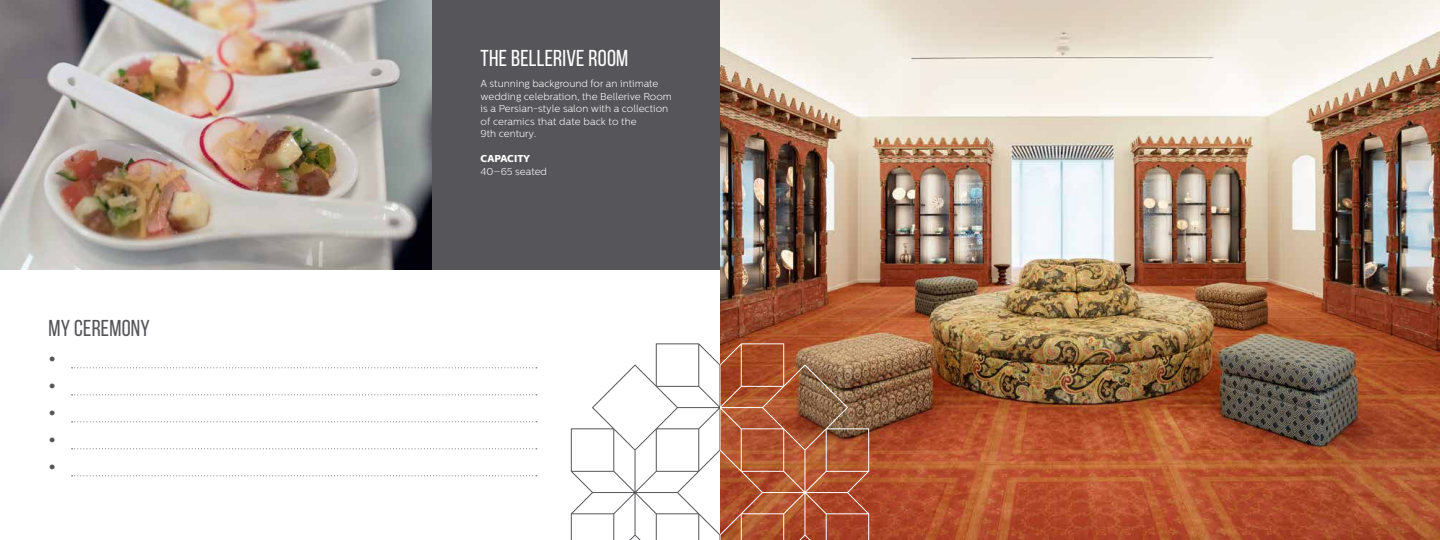
<style>
.page{position:relative;width:1440px;height:540px;background:#fff}
.page>*{position:absolute;margin:0;border:0;box-sizing:border-box;transform-origin:0 0}
.t1{font:23px "Bebas Neue";letter-spacing:.01em;color:#fff}
.t2{font:23px/27px "Bebas Neue";letter-spacing:.01em;color:#56555a}
.t3{font:300 10px/12.5px "Centrale Sans";color:#fff}
.t4{font:800 10px "Centrale Sans";color:#fff}
</style>
<div class="page">
<div style="left:428px;top:0;width:292px;height:270px;background:#56555a"></div>
<svg style="left:571px;top:343px;width:149px;height:197px"></svg>
<img style="left:0;top:0;width:432px;height:270px">
<img style="left:720px;top:0;width:720px;height:540px">
<svg style="left:72px;top:367px;width:465px;height:1px"></svg>
<svg style="left:72px;top:394px;width:465px;height:1px"></svg>
<svg style="left:72px;top:421px;width:465px;height:1px"></svg>
<svg style="left:72px;top:448px;width:465px;height:1px"></svg>
<svg style="left:72px;top:475px;width:465px;height:1px"></svg>
<svg style="left:720px;top:343px;width:149px;height:197px;background:#aa5e3d"></svg>
<h1 class="t2" style="left:49px;top:312px;width:103px;line-height:31.5px">MY CEREMONY •</h1>
<h1 class="t2" style="left:49px;top:373px;width:9px;text-align:justify">• • • •</h1>
<h1 class="t1" style="left:481px;top:45px;width:149px">THE BELLERIVE ROOM</h1>
<p class="t3" style="left:481px;top:78px;width:193px">A stunning background for an intimate wedding celebration, the Bellerive Room is a Persian-style salon with a collection of ceramics that date back to the<br>9th century.</p>
<p class="t4" style="left:481px;top:153px;width:51px">CAPACITY</p>
<p class="t3" style="left:481px;top:165px;width:68px">40–65 seated</p>
</div>
